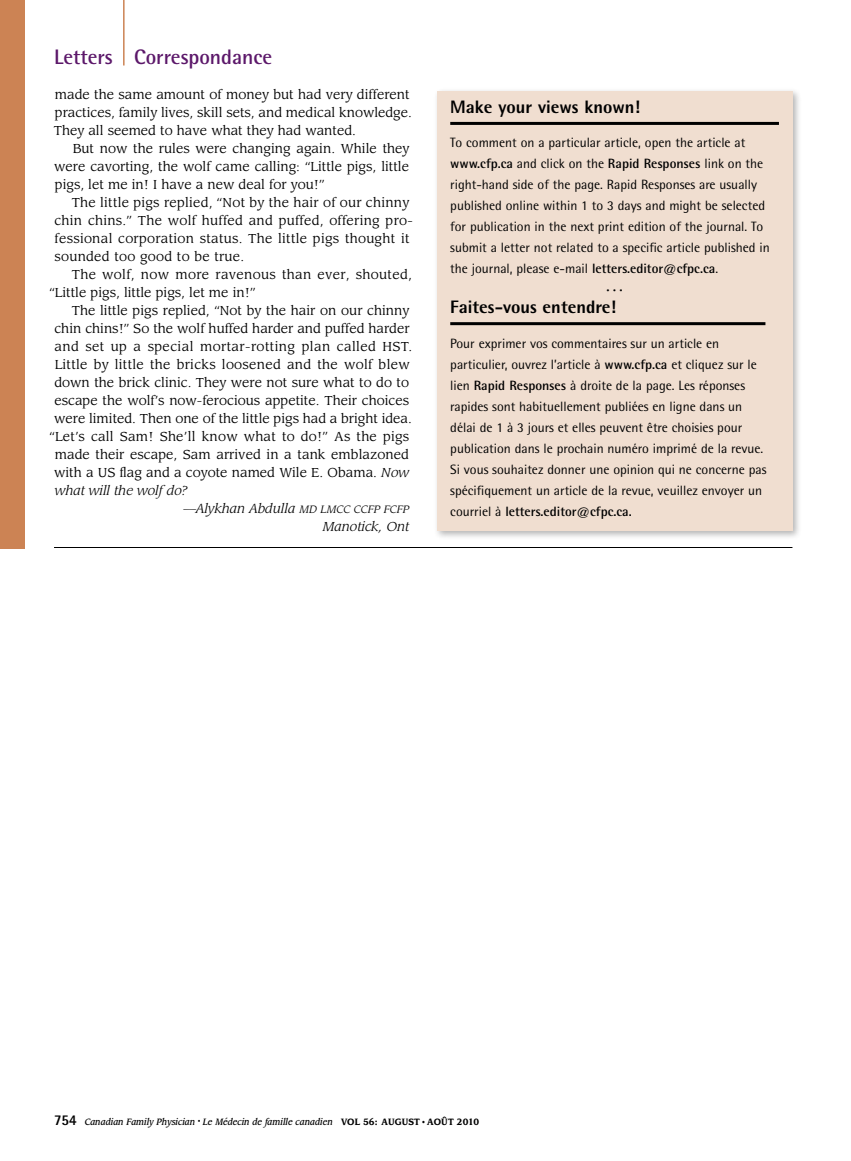
<style>
.page{position:relative;width:851px;height:1161px;background:#fff}
.page>*{position:absolute;margin:0;border:0;box-sizing:border-box;transform-origin:0 0}
.t1{font:700 21px "Rotis Semi Sans Std";color:#5c186a}
.t2{font:19.5px "Leawood Std";color:#000}
.t3{font:800 18px "Rotis Semi Sans Std";color:#000}
.t4{font:13.5px/21px "Rotis Semi Sans Std";color:#000}
.t5{font:12.75px/18px "Leawood Std";color:#000}
.t6{font:12.75px/18px "Leawood Std";letter-spacing:.02em;color:#000}
.t7{font:12.75px/18px "Leawood Std";letter-spacing:.025em;color:#000}
.t8{font:italic 12.75px "Leawood Std";color:#000}
.t9{font:12.75px "Leawood Std";letter-spacing:.03em;color:#000}
.t10{font:italic 500 9px "Leawood Std";color:#000;scale:.9 1}
.s1{font-style:italic}
.s2{font-size:10.5px}
.s3{font-weight:700}
.s4{font-family:"Rotis Semi Sans Std";font-weight:800;font-style:normal;font-size:15px}
.s5{font-weight:700;font-style:normal}
.s6{font-family:"Times";font-weight:400;font-style:normal}
</style>
<div class="page">
<hr style="left:123px;top:0;width:1px;height:66px;background:#cc8354">
<div style="left:0;top:0;width:24px;height:549px;background:#cc8354"></div>
<div style="left:433px;top:88px;width:368px;height:452px;background:#000;opacity:.3"></div>
<div style="left:436px;top:92px;width:356px;height:439px;background:#f0ded0"></div>
<hr style="left:450px;top:122px;width:328px;height:3px;background:#000">
<hr style="left:450px;top:322px;width:315px;height:3px;background:#000">
<hr style="left:54px;top:547px;width:738px;height:1px;background:#000">
<h1 class="t1" style="left:54px;top:44px;width:220px">Letters Correspondance</h1>
<p class="t5" style="left:54px;top:86px;width:359px">made the same amount of money but had very different practices, family lives, skill sets, and medical knowledge.<br>They all seemed to have what they had wanted.</p>
<p class="t5" style="left:54px;top:140px;width:357px;text-align:justify;text-indent:19px">But now the rules were changing again. While they were cavorting, the wolf came calling: “Little pigs, little pigs, let me in! I have a new deal for you!”</p>
<p class="t6" style="left:54px;top:194px;width:360px;text-indent:17px">The little pigs replied, “Not by the hair of our chinny chin chins.” The wolf huffed and puffed, offering pro&shy;fessional corporation status. The little pigs thought it sounded too good to be true.</p>
<p class="t7" style="left:50px;top:266px;width:364px;text-indent:22px">The wolf, now more ravenous than ever, shouted, “Little pigs, little pigs, let me in!”</p>
<p class="t5" style="left:72px;top:302px;width:339px">The little pigs replied, “Not by the hair on our chinny</p>
<p class="t5" style="left:54px;top:320px;width:356px">chin chins!” So the wolf huffed harder and puffed harder</p>
<p class="t9" style="left:54px;top:339px;width:359px">and set up a special mortar-rotting plan called HST.</p>
<p class="t6" style="left:55px;top:356px;width:356px">Little by little the bricks loosened and the wolf blew</p>
<p class="t5" style="left:54px;top:374px;width:356px">down the brick clinic. They were not sure what to do to</p>
<p class="t5" style="left:54px;top:392px;width:356px">escape the wolf’s now-ferocious appetite. Their choices</p>
<p class="t5" style="left:54px;top:410px;width:359px">were limited. Then one of the little pigs had a bright idea.</p>
<p class="t6" style="left:50px;top:428px;width:361px">“Let’s call Sam! She’ll know what to do!” As the pigs</p>
<p class="t5" style="left:55px;top:446px;width:356px">made their escape, Sam arrived in a tank emblazoned</p>
<p class="t5" style="left:54px;top:464px;width:356px">with a US flag and a coyote named Wile E. Obama. <span class="s1">Now</span></p>
<p class="t8" style="left:55px;top:483px;width:134px">what will the wolf do?</p>
<p class="t8" style="left:183px;top:501px;width:227px">—Alykhan Abdulla <span class="s2">MD LMCC CCFP FCFP</span></p>
<p class="t8" style="left:323px;top:519px;width:88px">Manotick, Ont</p>
<h3 class="t3" style="left:450px;top:95px;width:191px">Make your views known!</h3>
<p class="t4" style="left:450px;top:132px;width:321px">To comment on a particular article, open the article at <span class="s3">www.cfp.ca</span> and click on the <span class="s3">Rapid Responses</span> link on the right-hand side of the page. Rapid Responses are usually published online within 1 to 3 days and might be selected for publication in the next print edition of the journal. To submit a letter not related to a specific article published in the journal, please e-mail <span class="s3">letters.editor@cfpc.ca</span>.</p>
<h2 class="t2" style="left:604px;top:272px;width:21px">…</h2>
<h3 class="t3" style="left:450px;top:296px;width:167px">Faites-vous entendre!</h3>
<p class="t4" style="left:450px;top:332px;width:318px">Pour exprimer vos commentaires sur un article en particulier, ouvrez l’article à <span class="s3">www.cfp.ca</span> et cliquez sur le lien <span class="s3">Rapid Responses</span> à droite de la page. Les réponses rapides sont habituellement publiées en ligne dans un délai de 1 à 3 jours et elles peuvent être choisies pour publication dans le prochain numéro imprimé de la revue.<br>Si vous souhaitez donner une opinion qui ne concerne pas spécifiquement un article de la revue, veuillez envoyer un courriel à <span class="s3">letters.editor@cfpc.ca.</span></p>
<p class="t10" style="left:54px;top:1116px;width:474px"><span class="s4">754</span> Canadian Family Physician <sup>•</sup> Le Médecin de famille canadien <span class="s5">VOL 56: AUGUST</span> <span class="s6">•</span> <span class="s5">AOÛT 2010</span></p>
</div>
